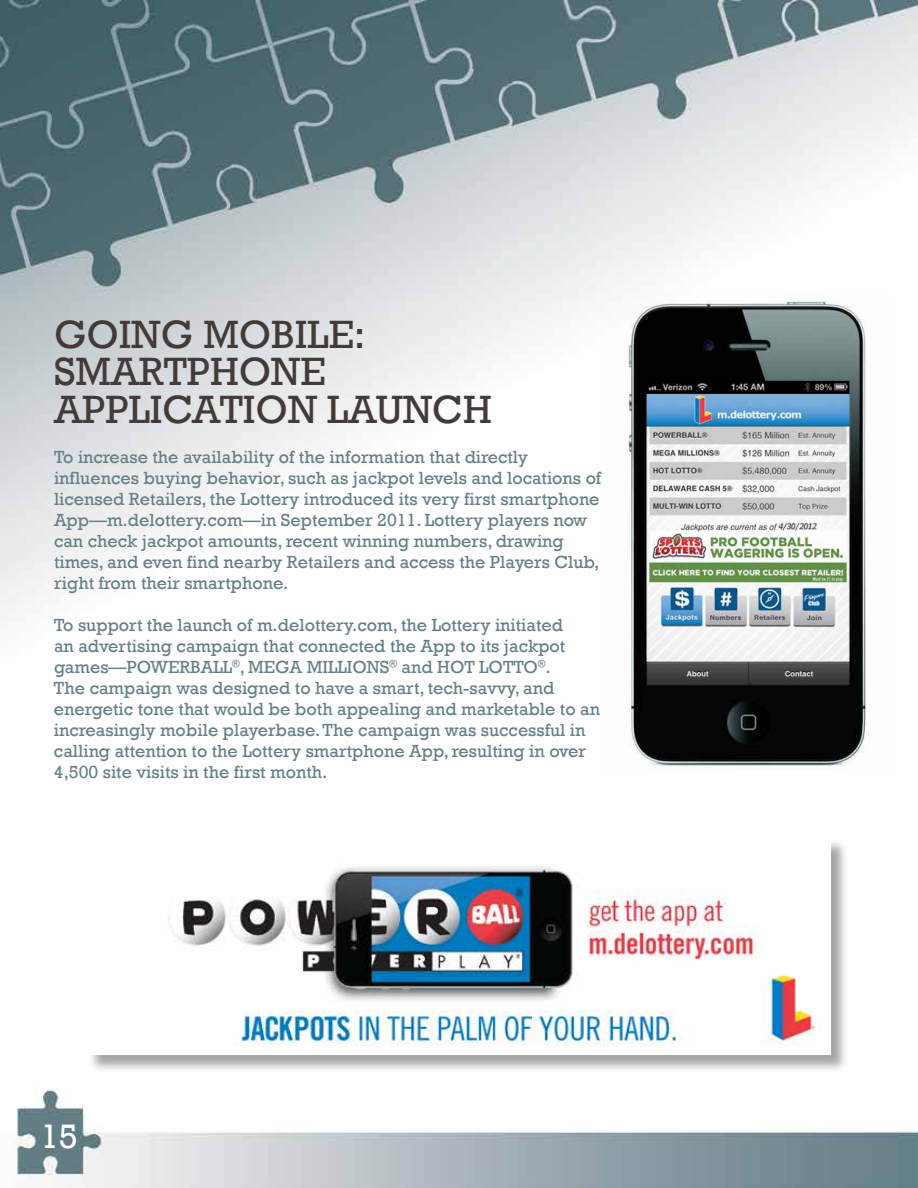
<style>
.page{position:relative;width:918px;height:1188px;background:#fff}
.page>*{position:absolute;margin:0;border:0;box-sizing:border-box;transform-origin:0 0}
.t1{font:40.5px/37.5px "Rockwell";color:#443b39}
.t2{font:34.8px "Rockwell";color:#fff}
.t3{font:18px/21px "Rockwell";color:#658088}
.t4{font:10.5px "Rockwell";color:#658088}
.s1{font-size:18px}
</style>
<div class="page">
<img style="left:0;top:0;width:918px;height:1188px">
<div style="left:89px;top:839px;width:759px;height:234px;background:#000;opacity:.35"></div>
<img style="left:87px;top:838px;width:744px;height:217px">
<img style="left:607px;top:295px;width:283px;height:476px">
<h1 class="t1" style="left:54px;top:316px;width:439px">Going Mobile:<br>Smartphone<br>Application Launch</h1>
<p class="t3" style="left:54px;top:446px;width:550px">To increase the availability of the information that directly influences buying behavior, such as jackpot levels and locations of licensed Retailers, the Lottery introduced its very first smartphone App—m.delottery.com—in September 2011. Lottery players now can check jackpot amounts, recent winning numbers, drawing times, and even find nearby Retailers and access the Players Club, right from their smartphone.</p>
<p class="t3" style="left:54px;top:614px;width:513px">To support the launch of m.delottery.com, the Lottery initiated an advertising campaign that connected the App to its jackpot games—POWERBALL</p>
<p class="t3" style="left:232px;top:656px;width:31px"><sup>®</sup>, MEGA</p>
<p class="t3" style="left:307px;top:656px;width:12px">MILLIONS</p>
<p class="t3" style="left:389px;top:656px;width:62px"><sup>®</sup> and HOT</p>
<p class="t3" style="left:479px;top:656px;width:13px">LOTTO</p>
<p class="t4" style="left:538px;top:657px;width:15px">®<span class="s1">.</span></p>
<p class="t3" style="left:54px;top:677px;width:548px">The campaign was designed to have a smart, tech-savvy, and energetic tone that would be both appealing and marketable to an increasingly mobile playerbase. The campaign was successful in calling attention to the Lottery smartphone App, resulting in over 4,500 site visits in the first month.</p>
<h2 class="t2" style="left:40px;top:1116px;width:39px">15</h2>
</div>
